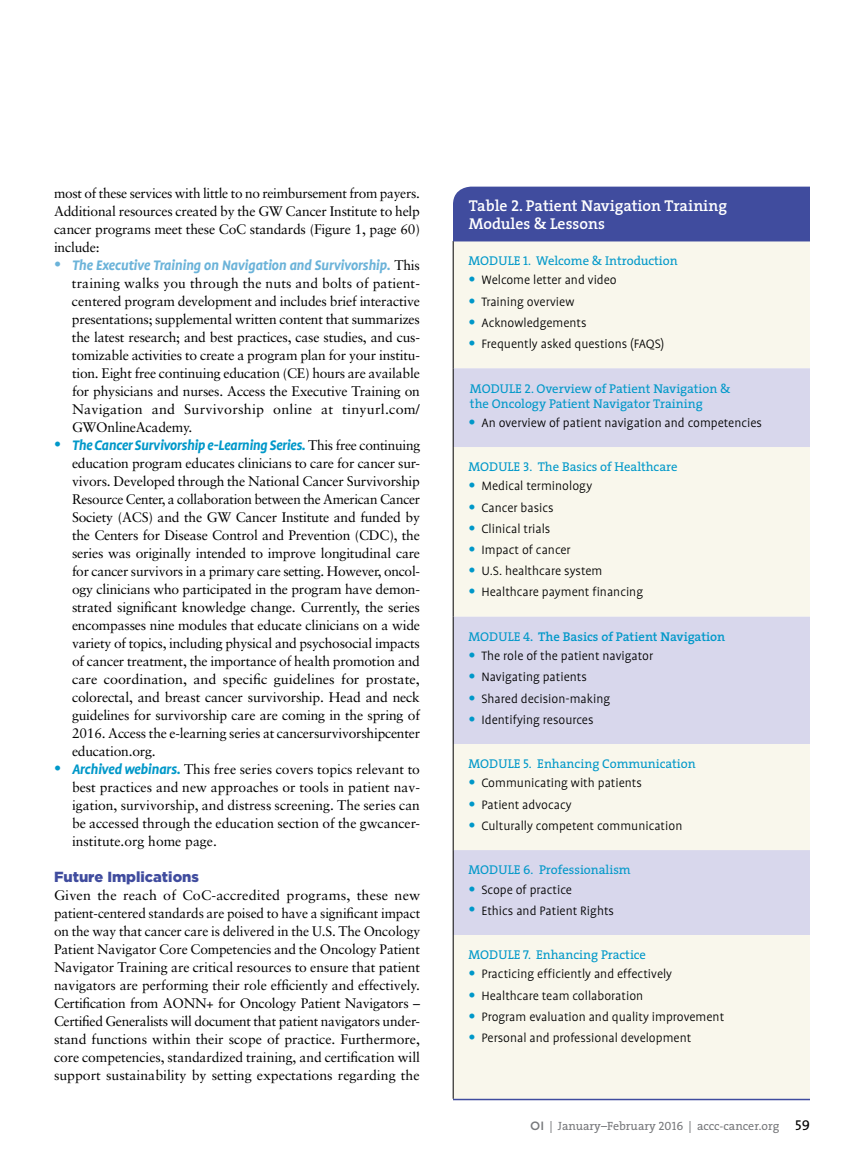
<style>
.page{position:relative;width:864px;height:1161px;background:#fff}
.page>*{position:absolute;margin:0;border:0;box-sizing:border-box;transform-origin:0 0}
.t1{font:italic 700 15.75px "Profile";letter-spacing:-.025em;color:#0098c9}
.t2{font:italic 700 15.75px "Profile";letter-spacing:-.02em;color:#6bb3d9}
.t3{font:600 15.75px/18px "The Serif";color:#fff}
.t4{font:900 14.7px "Gotham HTF";color:#404c9e}
.t5{font:13.8px/18px "Sabon";color:#000;text-align:justify}
.t6{font:300 13.8px "Profile";color:#000}
.t7{font:12.75px/15px "The Serif";color:#0098c9}
.t8{font:600 12.75px "The Serif";color:#0098c9}
.t9{font:12px "The Serif";color:#77787b}
.s1{font-family:"Sabon";font-weight:400;font-style:normal;font-size:14.25px}
.s2{font-family:"Sabon";font-weight:400;font-style:normal;font-size:13.8px;color:#000}
.s3{font-size:14.25px;color:#0098c9}
.s4{font-family:"Profile";font-weight:700;font-style:italic;font-size:15.75px;color:#0098c9}
.s5{font-family:"The Serif Semi Bold Caps";font-weight:400}
.s6{font-family:"The Serif Caps"}
.s7{font-family:"Sabon";font-weight:400;font-size:14.25px;color:#0098c9}
.s8{font-family:"The Serif Caps";font-weight:400}
.s9{font-family:"Gotham HTF";font-weight:500}
.s10{font-family:"The Serif Caps";font-size:14.25px;color:#000}
</style>
<div class="page">
<div style="left:454px;top:241px;width:356px;height:127px;background:#f9f7ec"></div>
<svg style="left:454px;top:368px;width:356px;height:376px;background:#e6e5ec"></svg>
<svg style="left:454px;top:744px;width:356px;height:355px;background:#f0efeb"></svg>
<hr style="left:453px;top:1099px;width:357px;height:1px;background:#404c9e">
<hr style="left:453px;top:241px;width:1px;height:127px;background:#000">
<hr style="left:453px;top:368px;width:1px;height:79px;background:#000">
<hr style="left:453px;top:447px;width:1px;height:170px;background:#000">
<hr style="left:453px;top:617px;width:1px;height:127px;background:#000">
<hr style="left:453px;top:744px;width:1px;height:106px;background:#000">
<hr style="left:453px;top:850px;width:1px;height:85px;background:#000">
<hr style="left:453px;top:935px;width:1px;height:164px;background:#000">
<div style="left:453px;top:187px;width:357px;height:54px;background:#404c9e"></div>
<p class="t5" style="left:54px;top:184px;width:368px">most of these services with little to no reimbursement from payers.<br>Additional resources created by the GW Cancer Institute to help cancer programs meet these CoC standards (Figure 1, page 60) include:</p>
<p class="t2" style="left:54px;top:257px;width:367px"><span class="s1">•</span> The Executive Training on Navigation and Survivorship. <span class="s2">This</span></p>
<p class="t5" style="left:72px;top:274px;width:350px">training walks you through the nuts and bolts of patient&shy;centered program development and includes brief interactive presentations; supplemental written content that summarizes the latest research; and best practices, case studies, and cus&shy;tomizable activities to create a program plan for your institu&shy;tion. Eight free continuing education (CE) hours are available for physicians and nurses. Access the Executive Training on Navigation and Survivorship online at tinyurl.com/ GWOnlineAcademy.</p>
<p class="t1" style="left:54px;top:437px;width:368px"><span class="s1">•</span> The Cancer Survivorship e-Learning Series. <span class="s2">This free continuing</span></p>
<p class="t5" style="left:72px;top:454px;width:350px">education program educates clinicians to care for cancer sur&shy;vivors. Developed through the National Cancer Survivorship Resource Center, a collaboration between the American Cancer Society (ACS) and the GW Cancer Institute and funded by the Centers for Disease Control and Prevention (CDC), the series was originally intended to improve longitudinal care for cancer survivors in a primary care setting. However, oncol&shy;ogy clinicians who participated in the program have demon&shy;strated significant knowledge change. Currently, the series encompasses nine modules that educate clinicians on a wide variety of topics, including physical and psychosocial impacts of cancer treatment, the importance of health promotion and care coordination, and specific guidelines for prostate, colorectal, and breast cancer survivorship. Head and neck guidelines for survivorship care are coming in the spring of 2016. Access the e-learning series at cancersurvivorshipcenter education.org.</p>
<p class="t5" style="left:72px;top:760px;width:350px;text-indent:-18px"><span class="s3">•</span> <span class="s4">Archived webinars.</span> This free series covers topics relevant to best practices and new approaches or tools in patient nav&shy;igation, survivorship, and distress screening. The series can be accessed through the education section of the gwcancer&shy;institute.org home page.</p>
<p class="t4" style="left:54px;top:868px;width:147px">Future Implications</p>
<p class="t5" style="left:54px;top:886px;width:368px">Given the reach of CoC-accredited programs, these new patient-centered standards are poised to have a significant impact on the way that cancer care is delivered in the U.S. The Oncology Patient Navigator Core Competencies and the Oncology Patient Navigator Training are critical resources to ensure that patient navigators are performing their role efficiently and effectively.<br>Certification from AONN+ for Oncology Patient Navigators – Certified Generalists will document that patient navigators under&shy;stand functions within their scope of practice. Furthermore, core competencies, standardized training, and certification will support sustainability by setting expectations regarding the</p>
<p class="t3" style="left:469px;top:196px;width:260px">Table <span class="s5">2</span>. Patient Navigation Training<br>Modules &amp; Lessons</p>
<p class="t7" style="left:468px;top:253px;width:211px"><span class="s6">MODULE 1</span>. Welcome &amp; Introduction</p>
<p class="t6" style="left:468px;top:273px;width:150px"><span class="s7">•</span> Welcome letter and video</p>
<p class="t6" style="left:468px;top:294px;width:107px"><span class="s7">•</span> Training overview</p>
<p class="t6" style="left:468px;top:316px;width:120px"><span class="s7">•</span> Acknowledgements</p>
<p class="t6" style="left:468px;top:337px;width:197px"><span class="s7">•</span> Frequently asked questions (FAQS)</p>
<p class="t7" style="left:470px;top:381px;width:262px">MODULE <span class="s6">2</span>. Overview of Patient Navigation &amp; the Oncology Patient Navigator Training</p>
<p class="t6" style="left:468px;top:416px;width:295px"><span class="s7">•</span> An overview of patient navigation and competencies</p>
<p class="t7" style="left:468px;top:459px;width:211px">MODULE <span class="s6">3</span>. The Basics of Healthcare</p>
<p class="t6" style="left:468px;top:479px;width:125px"><span class="s7">•</span> Medical terminology</p>
<p class="t6" style="left:468px;top:500px;width:87px"><span class="s7">•</span> Cancer basics</p>
<p class="t6" style="left:468px;top:522px;width:83px"><span class="s7">•</span> Clinical trials</p>
<p class="t6" style="left:468px;top:543px;width:104px"><span class="s7">•</span> Impact of cancer</p>
<p class="t6" style="left:468px;top:564px;width:135px"><span class="s7">•</span> U.S. healthcare system</p>
<p class="t6" style="left:468px;top:585px;width:176px"><span class="s7">•</span> Healthcare payment financing</p>
<p class="t8" style="left:468px;top:626px;width:258px"><span class="s8">MODULE 4</span><span class="s5">.</span> The Basics of Patient Navigation</p>
<p class="t6" style="left:468px;top:649px;width:186px"><span class="s7">•</span> The role of the patient navigator</p>
<p class="t6" style="left:468px;top:670px;width:120px"><span class="s7">•</span> Navigating patients</p>
<p class="t6" style="left:468px;top:691px;width:143px"><span class="s7">•</span> Shared decision-making</p>
<p class="t6" style="left:468px;top:712px;width:127px"><span class="s7">•</span> Identifying resources</p>
<p class="t7" style="left:468px;top:756px;width:229px"><span class="s6">MODULE 5.</span> Enhancing Communication</p>
<p class="t6" style="left:468px;top:776px;width:175px"><span class="s7">•</span> Communicating with patients</p>
<p class="t6" style="left:468px;top:797px;width:105px"><span class="s7">•</span> Patient advocacy</p>
<p class="t6" style="left:468px;top:819px;width:215px"><span class="s7">•</span> Culturally competent communication</p>
<p class="t7" style="left:468px;top:862px;width:164px"><span class="s6">MODULE 6.</span> Professionalism</p>
<p class="t6" style="left:468px;top:882px;width:105px"><span class="s7">•</span> Scope of practice</p>
<p class="t6" style="left:468px;top:903px;width:147px"><span class="s7">•</span> Ethics and Patient Rights</p>
<p class="t7" style="left:468px;top:947px;width:179px"><span class="s6">MODULE 7.</span> Enhancing Practice</p>
<p class="t6" style="left:468px;top:967px;width:205px"><span class="s7">•</span> Practicing efficiently and effectively</p>
<p class="t6" style="left:468px;top:988px;width:176px"><span class="s7">•</span> Healthcare team collaboration</p>
<p class="t6" style="left:468px;top:1010px;width:257px"><span class="s7">•</span> Program evaluation and quality improvement</p>
<p class="t6" style="left:468px;top:1031px;width:224px"><span class="s7">•</span> Personal and professional development</p>
<p class="t9" style="left:530px;top:1116px;width:281px"><span class="s9">OI</span> | January–February <span class="s6">2016</span> | accc-cancer.org <span class="s10">59</span></p>
</div>
